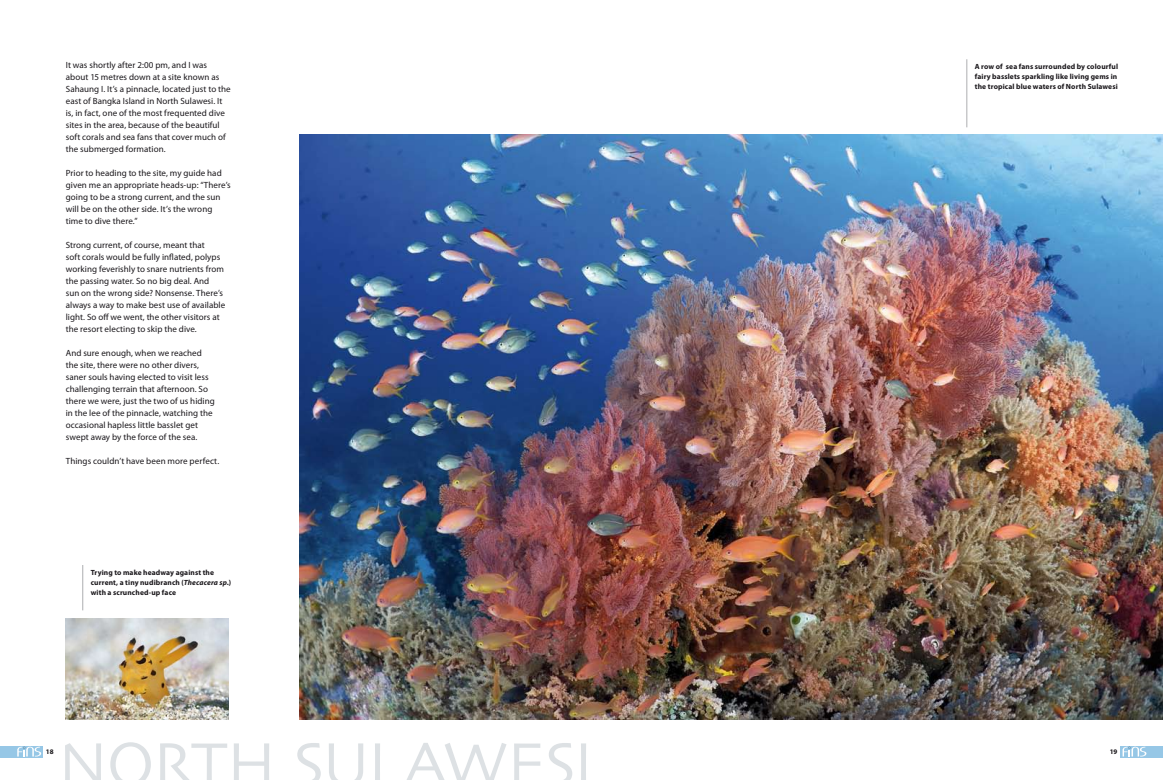
<style>
.page{position:relative;width:1163px;height:780px;background:#fff}
.page>*{position:absolute;margin:0;border:0;box-sizing:border-box;transform-origin:0 0}
.t1{font:64px "Skia";letter-spacing:-.035em;color:#dde1e4}
.t2{font:9px/12px "Myriad Pro";letter-spacing:.005em;color:#1a171b}
.t3{font:700 7.5px/10px "Myriad Pro";letter-spacing:.015em;color:#1a171b;text-align:justify}
.t4{font:700 7px "Myriad Pro";color:#1a171b}
.s1{font-style:italic}
</style>
<div class="page">
<img style="left:299px;top:134px;width:863px;height:585px">
<img style="left:66px;top:618px;width:162px;height:101px">
<div style="left:0;top:745px;width:42px;height:12px;background:#96c7e6"></div>
<svg style="left:17px;top:746px;width:24px;height:10px"></svg>
<div style="left:1120px;top:745px;width:42px;height:12px;background:#96c7e6"></div>
<svg style="left:1122px;top:746px;width:24px;height:10px"></svg>
<hr style="left:966px;top:59px;width:1px;height:68px;background:#adaeb0">
<hr style="left:82px;top:565px;width:1px;height:45px;background:#adaeb0">
<p class="t2" style="left:66px;top:58px;width:166px">It was shortly after 2:00 pm, and I was about 15 metres down at a site known as Sahaung I. It’s a pinnacle, located just to the east of Bangka Island in North Sulawesi. It is, in fact, one of the most frequented dive sites in the area, because of the beautiful soft corals and sea fans that cover much of the submerged formation.</p>
<p class="t2" style="left:66px;top:166px;width:166px">Prior to heading to the site, my guide had given me an appropriate heads-up: “There’s going to be a strong current, and the sun will be on the other side. It’s the wrong time to dive there.”</p>
<p class="t2" style="left:66px;top:238px;width:161px">Strong current, of course, meant that<br>soft corals would be fully inflated, polyps working feverishly to snare nutrients from the passing water. So no big deal. And<br>sun on the wrong side? Nonsense. There’s always a way to make best use of available light. So off we went, the other visitors at the resort electing to skip the dive.</p>
<p class="t2" style="left:66px;top:346px;width:150px">And sure enough, when we reached the site, there were no other divers, saner souls having elected to visit less challenging terrain that afternoon. So there we were, just the two of us hiding in the lee of the pinnacle, watching the occasional hapless little basslet get swept away by the force of the sea.</p>
<p class="t2" style="left:66px;top:454px;width:155px">Things couldn’t have been more perfect.</p>
<p class="t3" style="left:91px;top:567px;width:142px;text-align:left">Trying to make headway against the current, a tiny nudibranch (<span class="s1">Thecacera sp.</span>) with a scrunched-up face</p>
<p class="t3" style="left:974px;top:61px;width:145px">A row of sea fans surrounded by colourful fairy basslets sparkling like living gems in the tropical blue waters of North Sulawesi</p>
<h1 class="t1" style="left:58px;top:726px;width:537px">NORTH SULAWESI</h1>
<p class="t4" style="left:46px;top:747px;width:9px">18</p>
<p class="t4" style="left:1109px;top:747px;width:9px">19</p>
</div>
